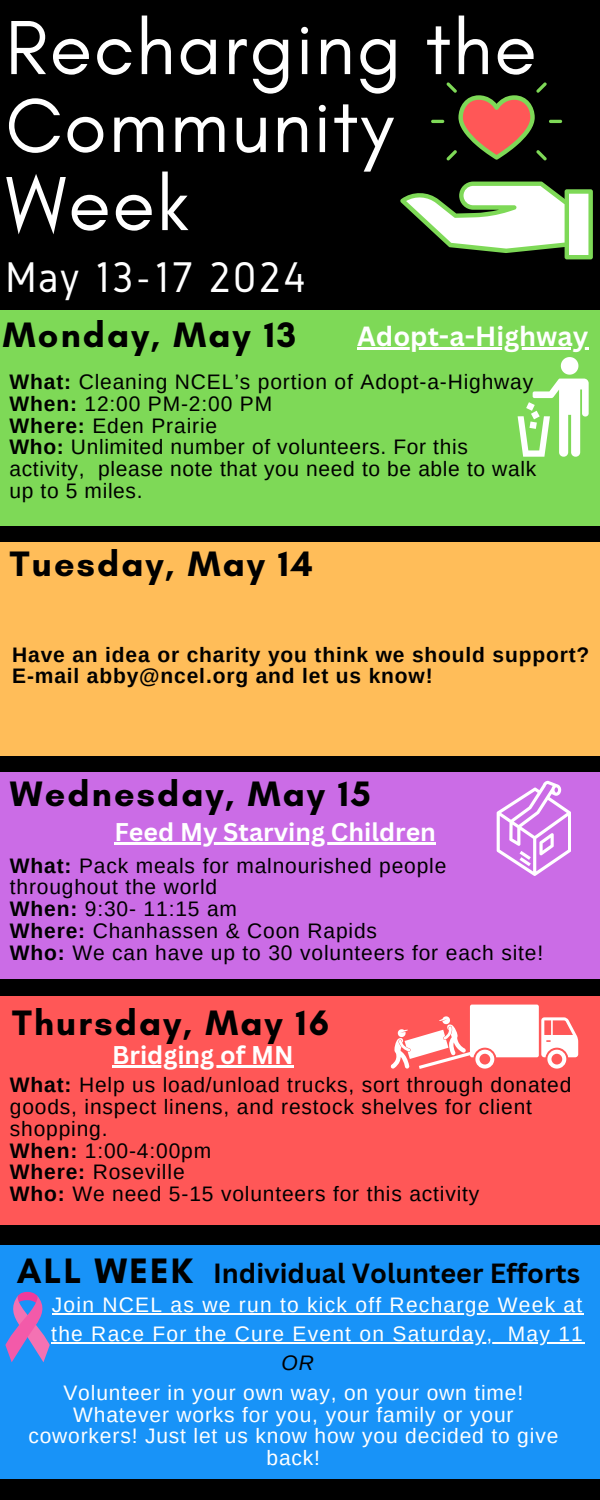
<style>
.page{position:relative;width:600px;height:1500px;background:#000}
.page>*{position:absolute;margin:0;border:0;box-sizing:border-box;transform-origin:0 0}
.t1{font:78.1px/78px "Glacial Indifference";letter-spacing:.02em;color:#fff}
.t2{font:44.6px "Gidole";letter-spacing:.04em;color:#fff}
.t3{font:700 36px "Glacial Indifference";letter-spacing:.06em;color:#000}
.t4{font:700 27px "Canva Sans";color:#000}
.t5{font:700 27px "Canva Sans";color:#fff}
.t6{font:700 24.9px "Canva Sans";color:#fff}
.t7{font:21px/21.8px "Arimo";letter-spacing:.04em;color:#000}
.t8{font:21px/21.8px "Arimo";letter-spacing:.04em;color:#fff;text-align:center}
.t9{font:700 21px/21.8px "Arimo";letter-spacing:.04em;color:#000}
.t10{font:21px "Arimo";letter-spacing:.06em;color:#fff}
.t11{font:italic 21px "Arimo";color:#000}
.s1{font-weight:700}
</style>
<div class="page">
<div style="left:0;top:310px;width:600px;height:216px;background:#7ed957"></div>
<svg style="left:400px;top:182px;width:193px;height:77px"></svg>
<svg style="left:431px;top:83px;width:131px;height:77px"></svg>
<div style="left:0;top:1245px;width:600px;height:233px;background:#1893f8"></div>
<div style="left:0;top:542px;width:600px;height:214px;background:#ffbd59"></div>
<div style="left:0;top:772px;width:600px;height:208px;background:#cb6ce6"></div>
<div style="left:0;top:996px;width:600px;height:229px;background:#ff5757"></div>
<svg style="left:5px;top:1292px;width:45px;height:70px"></svg>
<svg style="left:497px;top:781px;width:74px;height:95px"></svg>
<svg style="left:518px;top:357px;width:71px;height:99px"></svg>
<svg style="left:390px;top:1005px;width:188px;height:64px"></svg>
<hr style="left:357px;top:347px;width:232px;height:3px;background:#fff">
<hr style="left:115px;top:842px;width:321px;height:2px;background:#fff">
<hr style="left:52px;top:1313px;width:532px;height:2px;background:#fff">
<hr style="left:51px;top:1342px;width:443px;height:2px;background:#fff">
<svg style="left:494px;top:1342px;width:14px;height:2px"></svg>
<hr style="left:508px;top:1342px;width:76px;height:2px;background:#fff">
<hr style="left:112px;top:1065px;width:182px;height:3px;background:#fff">
<h1 class="t1" style="left:5px;top:8px;width:533px">Recharging the<br>Community<br>Week</h1>
<h4 class="t2" style="left:5px;top:253px;width:302px">May 13-17 2024</h4>
<p class="t3" style="left:3px;top:313px;width:295px">Monday, May 13</p>
<h3 class="t5" style="left:357px;top:317px;width:233px">Adopt-a-Highway</h3>
<p class="t7" style="left:9px;top:371px;width:525px"><span class="s1">What:</span> Cleaning NCEL’s portion of Adopt-a-Highway</p>
<p class="t7" style="left:9px;top:393px;width:264px"><span class="s1">When:</span> 12:00 PM-2:00 PM</p>
<h3 class="t7" style="left:9px;top:415px;width:209px"><span class="s1">Where:</span> Eden Prairie</h3>
<p class="t7" style="left:9px;top:436px;width:528px"><span class="s1">Who:</span> Unlimited number of volunteers. For this activity, please note that you need to be able to walk up to 5 miles.</p>
<p class="t3" style="left:10px;top:542px;width:305px">Tuesday, May 14</p>
<h3 class="t9" style="left:12px;top:643px;width:579px">Have an idea or charity you think we should support?<br>E-mail abby@ncel.org and let us know!</h3>
<h5 class="t3" style="left:10px;top:772px;width:362px">Wednesday, May 15</h5>
<p class="t6" style="left:115px;top:814px;width:323px">Feed My Starving Children</p>
<h3 class="t7" style="left:10px;top:854px;width:438px"><span class="s1">What:</span> Pack meals for malnourished people throughout the world</h3>
<p class="t7" style="left:10px;top:898px;width:229px"><span class="s1">When:</span> 9:30- 11:15 am</p>
<h5 class="t7" style="left:10px;top:920px;width:369px"><span class="s1">Where:</span> Chanhassen &amp; Coon Rapids</h5>
<h5 class="t7" style="left:10px;top:941px;width:535px"><span class="s1">Who:</span> We can have up to 30 volunteers for each site!</h5>
<p class="t3" style="left:12px;top:1001px;width:319px">Thursday, May 16</p>
<h5 class="t7" style="left:10px;top:1074px;width:563px"><span class="s1">What:</span> Help us load/unload trucks, sort through donated goods, inspect linens, and restock shelves for client shopping.</h5>
<p class="t7" style="left:10px;top:1139px;width:203px"><span class="s1">When:</span> 1:00-4:00pm</p>
<p class="t7" style="left:10px;top:1161px;width:176px"><span class="s1">Where:</span> Roseville</p>
<p class="t7" style="left:10px;top:1183px;width:471px"><span class="s1">Who:</span> We need 5-15 volunteers for this activity</p>
<p class="t6" style="left:112px;top:1037px;width:183px">Bridging of MN</p>
<p class="t3" style="left:17px;top:1248px;width:178px">ALL WEEK</p>
<p class="t4" style="left:213px;top:1254px;width:369px">Individual Volunteer Efforts</p>
<p class="t10" style="left:52px;top:1293px;width:532px">Join NCEL as we run to kick off Recharge Week at</p>
<p class="t10" style="left:51px;top:1322px;width:443px">the Race For the Cure Event on Saturday,</p>
<h2 class="t8" style="left:508px;top:1323px;width:77px">May 11</h2>
<h5 class="t11" style="left:282px;top:1351px;width:34px">OR</h5>
<p class="t8" style="left:28px;top:1382px;width:531px">Volunteer in your own way, on your own time!<br>Whatever works for you, your family or your coworkers! Just let us know how you decided to give back!</p>
</div>
